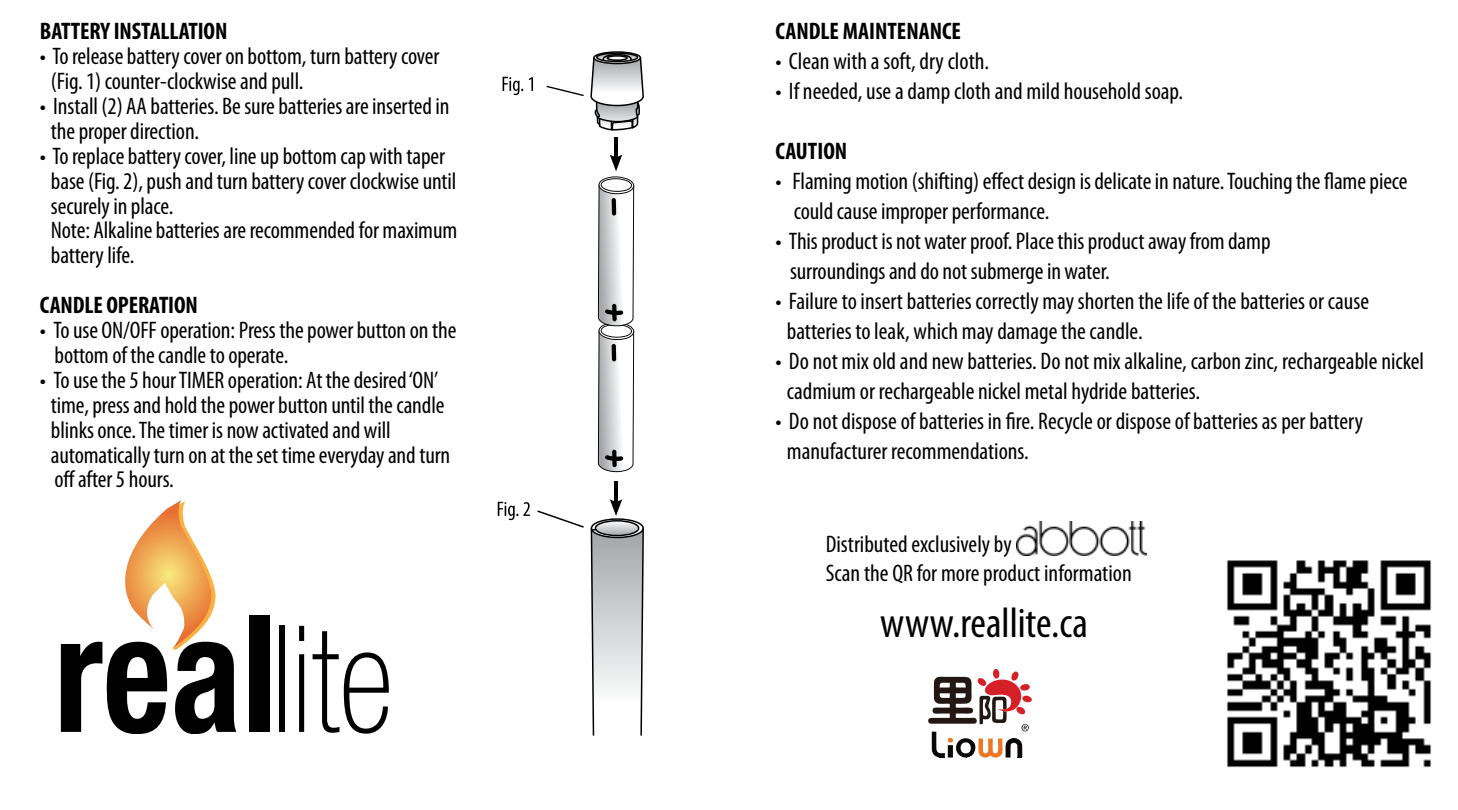
<style>
.page{position:relative;width:1458px;height:810px;background:#fff}
.page>*{position:absolute;margin:0;border:0;box-sizing:border-box;transform-origin:0 0}
.t1{font:700 condensed 163.5px "Helvetica Neue LT Std";color:#000;scale:.9 1}
.t2{font:condensed 42.6px "Myriad Pro";color:#000}
.t3{font:condensed 24px/24.9px "Myriad Pro";letter-spacing:-.005em;color:#000}
.t4{font:700 condensed 24px "Myriad Pro";letter-spacing:-.005em;color:#000}
.s1{font-weight:100;font-size:148.5px}
</style>
<div class="page">
<svg style="left:125px;top:500px;width:91px;height:150px"></svg>
<img style="left:1226px;top:560px;width:206px;height:208px">
<img style="left:1016px;top:521px;width:131px;height:35px">
<svg style="left:928px;top:669px;width:104px;height:89px"></svg>
<hr style="left:614px;top:482px;width:4px;height:24px;background:#000">
<svg style="left:598px;top:155px;width:36px;height:317px"></svg>
<hr style="left:614px;top:137px;width:4px;height:24px;background:#000">
<svg style="left:503px;top:77px;width:20px;height:18px"></svg>
<svg style="left:529px;top:77px;width:4px;height:14px"></svg>
<div style="left:593px;top:51px;width:48px;height:13px;border:2px solid #000;border-radius:50%"></div>
<div style="left:596px;top:52px;width:42px;height:10px;border:2px solid #000;border-radius:50%"></div>
<svg style="left:546px;top:53px;width:98px;height:78px"></svg>
<svg style="left:498px;top:502px;width:32px;height:18px"></svg>
<svg style="left:537px;top:499px;width:107px;height:237px"></svg>
<p class="t4" style="left:40px;top:16px;width:189px">BATTERY INSTALLATION</p>
<p class="t3" style="left:51px;top:44px;width:390px;text-indent:-11px">• To release battery cover on bottom, turn battery cover (Fig. 1) counter-clockwise and pull.</p>
<p class="t3" style="left:51px;top:93px;width:400px;text-indent:-11px">• Install (2) AA batteries. Be sure batteries are inserted in the proper direction.</p>
<p class="t3" style="left:51px;top:143px;width:408px;text-indent:-11px">• To replace battery cover, line up bottom cap with taper base (Fig. 2), push and turn battery cover clockwise until securely in place.<br>Note: Alkaline batteries are recommended for maximum battery life.</p>
<p class="t4" style="left:40px;top:290px;width:159px">CANDLE OPERATION</p>
<p class="t3" style="left:55px;top:317px;width:403px;text-indent:-15px">• To use ON/OFF operation: Press the power button on the bottom of the candle to operate.</p>
<p class="t3" style="left:51px;top:367px;width:401px;text-indent:-11px">• To use the 5 hour TIMER operation: At the desired ‘ON’ time, press and hold the power button until the candle blinks once. The timer is now activated and will automatically turn on at the set time everyday and turn off after 5 hours.</p>
<h1 class="t1" style="left:54px;top:575px;width:378px">real<span class="s1">lite</span></h1>
<p class="t4" style="left:775px;top:16px;width:187px">CANDLE MAINTENANCE</p>
<p class="t3" style="left:775px;top:49px;width:215px">• Clean with a soft, dry cloth.</p>
<p class="t3" style="left:775px;top:79px;width:409px">• If needed, use a damp cloth and mild household soap.</p>
<p class="t4" style="left:775px;top:136px;width:73px">CAUTION</p>
<p class="t3" style="left:794px;top:166px;width:615px;line-height:30px;text-indent:-18px">• Flaming motion (shifting) effect design is delicate in nature. Touching the flame piece could cause improper performance.</p>
<p class="t3" style="left:790px;top:226px;width:482px;line-height:30px;text-indent:-15px">• This product is not water proof. Place this product away from damp surroundings and do not submerge in water.</p>
<p class="t3" style="left:787px;top:286px;width:584px;line-height:30px;text-indent:-11px">• Failure to insert batteries correctly may shorten the life of the batteries or cause batteries to leak, which may damage the candle.</p>
<p class="t3" style="left:787px;top:346px;width:639px;line-height:30px;text-indent:-11px">• Do not mix old and new batteries. Do not mix alkaline, carbon zinc, rechargeable nickel cadmium or rechargeable nickel metal hydride batteries.</p>
<p class="t3" style="left:787px;top:406px;width:578px;line-height:30px;text-indent:-11px">• Do not dispose of batteries in fire. Recycle or dispose of batteries as per battery manufacturer recommendations.</p>
<p class="t3" style="left:826px;top:529px;width:307px;line-height:28.8px">Distributed exclusively by<br>Scan the QR for more product information</p>
<h2 class="t2" style="left:880px;top:597px;width:210px">www.reallite.ca</h2>
</div>
